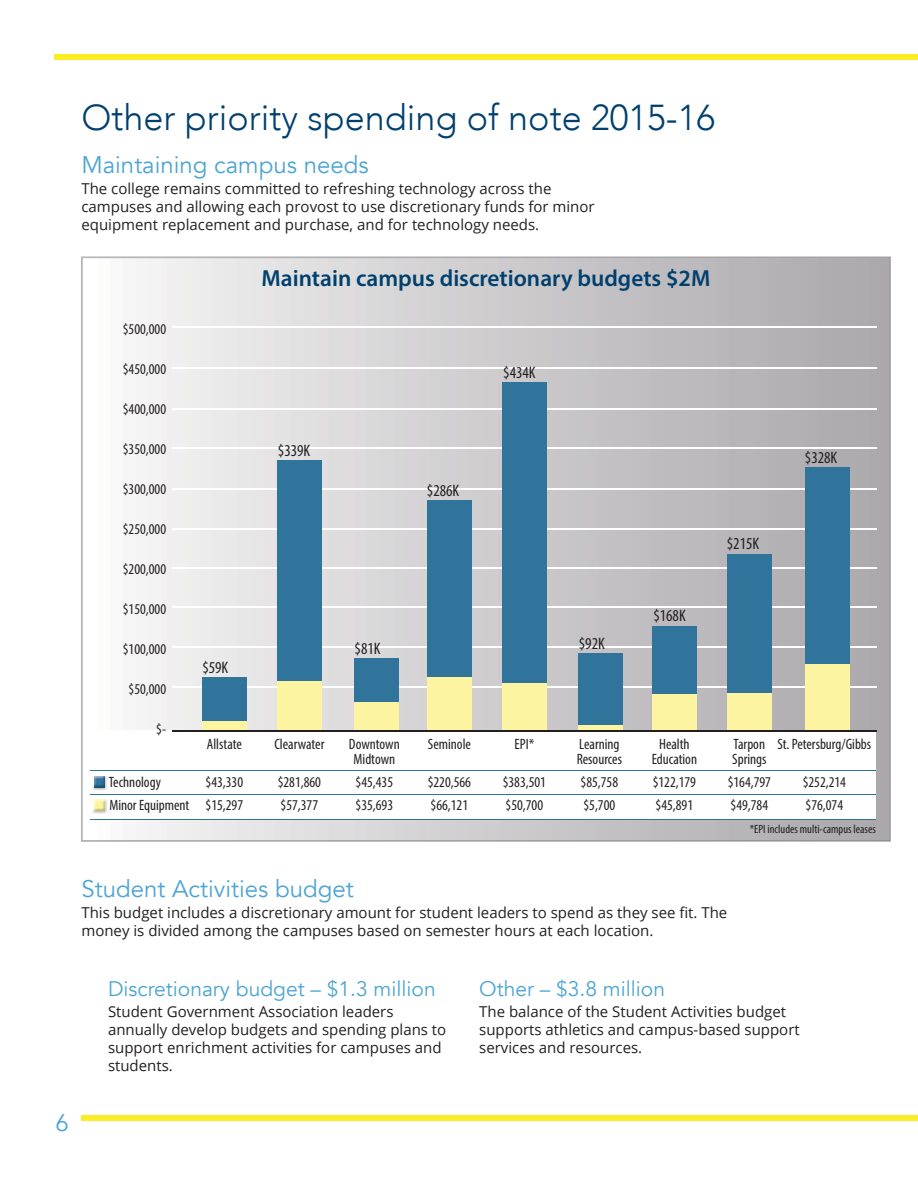
<style>
.page{position:relative;width:918px;height:1188px;background:#fff}
.page>*{position:absolute;margin:0;border:0;box-sizing:border-box;transform-origin:0 0}
.t1{font:300 36px "Avenir";color:#00406e}
.t2{font:24px "Avenir";color:#4ca5d3}
.t3{font:600 23.4px "Myriad Pro";color:#00406e}
.t4{font:21px "Avenir";color:#4ca5d3}
.t5{font:condensed 16.65px "Myriad Pro";color:#231f20}
.t6{font:15px/18px "Open Sans";color:#231f20}
.t7{font:condensed 15px "Myriad Pro";color:#231f20}
.t8{font:condensed 12px "Myriad Pro";color:#231f20}
</style>
<div class="page">
<div style="left:81px;top:1115px;width:837px;height:5px;background:#faed24"></div>
<div style="left:54px;top:54px;width:864px;height:6px;background:#faed24"></div>
<img style="left:82px;top:257px;width:808px;height:584px">
<hr style="left:172px;top:327px;width:706px;height:1px;background:#fff">
<hr style="left:172px;top:686px;width:706px;height:2px;background:#fff">
<hr style="left:172px;top:646px;width:706px;height:2px;background:#fff">
<hr style="left:172px;top:607px;width:706px;height:1px;background:#fff">
<hr style="left:172px;top:567px;width:706px;height:1px;background:#fff">
<hr style="left:172px;top:528px;width:706px;height:2px;background:#fff">
<hr style="left:172px;top:488px;width:706px;height:2px;background:#fff">
<hr style="left:172px;top:448px;width:706px;height:1px;background:#fff">
<hr style="left:172px;top:408px;width:706px;height:1px;background:#fff">
<hr style="left:172px;top:367px;width:706px;height:2px;background:#fff">
<div style="left:202px;top:721px;width:46px;height:10px;background:#fcf4a1"></div>
<div style="left:202px;top:678px;width:46px;height:43px;background:#30749c"></div>
<div style="left:277px;top:679px;width:45px;height:53px;background:#fcf4a1"></div>
<div style="left:277px;top:460px;width:45px;height:220px;background:#30749c"></div>
<div style="left:354px;top:699px;width:45px;height:33px;background:#fcf4a1"></div>
<div style="left:354px;top:658px;width:45px;height:43px;background:#30749c"></div>
<div style="left:427px;top:676px;width:45px;height:56px;background:#fcf4a1"></div>
<div style="left:427px;top:500px;width:45px;height:176px;background:#30749c"></div>
<div style="left:502px;top:683px;width:46px;height:49px;background:#fcf4a1"></div>
<div style="left:502px;top:382px;width:46px;height:301px;background:#30749c"></div>
<svg style="left:578px;top:725px;width:45px;height:6px"></svg>
<div style="left:578px;top:653px;width:45px;height:72px;background:#30749c"></div>
<div style="left:652px;top:694px;width:46px;height:38px;background:#fcf4a1"></div>
<div style="left:652px;top:626px;width:46px;height:68px;background:#30749c"></div>
<div style="left:727px;top:691px;width:45px;height:41px;background:#fcf4a1"></div>
<div style="left:727px;top:554px;width:45px;height:138px;background:#30749c"></div>
<div style="left:805px;top:664px;width:45px;height:68px;background:#fcf4a1"></div>
<div style="left:805px;top:468px;width:45px;height:196px;background:#30749c"></div>
<div style="left:85px;top:731px;width:791px;height:88px;background:#fff"></div>
<hr style="left:91px;top:770px;width:785px;height:1px;background:#30749c">
<hr style="left:91px;top:794px;width:785px;height:1px;background:#30749c">
<hr style="left:91px;top:819px;width:785px;height:1px;background:#30749c">
<img style="left:92px;top:788px;width:15px;height:2px">
<img style="left:105px;top:776px;width:2px;height:12px">
<svg style="left:93px;top:776px;width:12px;height:12px"></svg>
<img style="left:92px;top:811px;width:15px;height:3px">
<img style="left:94px;top:799px;width:13px;height:12px">
<svg style="left:93px;top:800px;width:12px;height:11px"></svg>
<hr style="left:172px;top:731px;width:706px;height:1px;background:#231f20">
<h1 class="t1" style="left:81px;top:97px;width:635px">Other priority spending of note 2015-16</h1>
<h2 class="t2" style="left:81px;top:150px;width:289px">Maintaining campus needs</h2>
<p class="t6" style="left:81px;top:179px;width:515px">The college remains committed to refreshing technology across the campuses and allowing each provost to use discretionary funds for minor equipment replacement and purchase, and for technology needs.</p>
<p class="t7" style="left:123px;top:320px;width:45px">$500,000</p>
<p class="t7" style="left:123px;top:360px;width:45px">$450,000</p>
<p class="t7" style="left:123px;top:400px;width:45px">$400,000</p>
<p class="t7" style="left:123px;top:440px;width:45px">$350,000</p>
<p class="t7" style="left:123px;top:480px;width:45px">$300,000</p>
<p class="t7" style="left:123px;top:520px;width:45px">$250,000</p>
<p class="t7" style="left:123px;top:560px;width:45px">$200,000</p>
<p class="t7" style="left:123px;top:600px;width:45px">$150,000</p>
<p class="t7" style="left:123px;top:640px;width:45px">$100,000</p>
<p class="t7" style="left:129px;top:680px;width:39px">$50,000</p>
<p class="t7" style="left:156px;top:720px;width:11px">$-</p>
<h3 class="t3" style="left:262px;top:264px;width:450px">Maintain campus discretionary budgets $2M</h3>
<p class="t5" style="left:202px;top:658px;width:27px">$59K</p>
<p class="t5" style="left:278px;top:441px;width:34px">$339K</p>
<p class="t5" style="left:427px;top:481px;width:34px">$286K</p>
<p class="t5" style="left:503px;top:363px;width:34px">$434K</p>
<p class="t5" style="left:355px;top:638px;width:27px">$81K</p>
<p class="t5" style="left:579px;top:633px;width:27px">$92K</p>
<p class="t5" style="left:653px;top:605px;width:34px">$168K</p>
<p class="t5" style="left:727px;top:534px;width:34px">$215K</p>
<p class="t5" style="left:805px;top:448px;width:34px">$328K</p>
<p class="t7" style="left:207px;top:735px;width:36px">Allstate</p>
<p class="t7" style="left:274px;top:735px;width:51px">Clearwater</p>
<p class="t7" style="left:349px;top:735px;width:52px">Downtown</p>
<p class="t7" style="left:428px;top:735px;width:45px">Seminole</p>
<p class="t7" style="left:514px;top:735px;width:21px">EPI*</p>
<p class="t7" style="left:579px;top:735px;width:42px">Learning</p>
<p class="t7" style="left:659px;top:735px;width:32px">Health</p>
<p class="t7" style="left:734px;top:735px;width:139px">Tarpon St. Petersburg/Gibbs</p>
<p class="t7" style="left:354px;top:750px;width:43px">Midtown</p>
<p class="t7" style="left:577px;top:750px;width:47px">Resources</p>
<p class="t7" style="left:652px;top:750px;width:47px">Education</p>
<p class="t7" style="left:732px;top:750px;width:36px">Springs</p>
<p class="t7" style="left:109px;top:773px;width:54px">Technology</p>
<p class="t7" style="left:206px;top:773px;width:39px">$43,330</p>
<p class="t7" style="left:278px;top:773px;width:45px">$281,860</p>
<p class="t7" style="left:356px;top:773px;width:39px">$45,435</p>
<p class="t7" style="left:428px;top:773px;width:45px">$220,566</p>
<p class="t7" style="left:503px;top:773px;width:45px">$383,501</p>
<p class="t7" style="left:581px;top:773px;width:39px">$85,758</p>
<p class="t7" style="left:653px;top:773px;width:45px">$122,179</p>
<p class="t7" style="left:728px;top:773px;width:45px">$164,797</p>
<p class="t7" style="left:803px;top:773px;width:45px">$252,214</p>
<p class="t7" style="left:109px;top:796px;width:135px">Minor Equipment $15,297</p>
<p class="t7" style="left:281px;top:796px;width:39px">$57,377</p>
<p class="t7" style="left:356px;top:796px;width:39px">$35,693</p>
<p class="t7" style="left:431px;top:796px;width:39px">$66,121</p>
<p class="t7" style="left:506px;top:796px;width:39px">$50,700</p>
<p class="t7" style="left:584px;top:796px;width:33px">$5,700</p>
<p class="t7" style="left:656px;top:796px;width:39px">$45,891</p>
<p class="t7" style="left:731px;top:796px;width:39px">$49,784</p>
<p class="t7" style="left:806px;top:796px;width:39px">$76,074</p>
<p class="t8" style="left:750px;top:821px;width:128px">*EPI includes multi-campus leases</p>
<h2 class="t2" style="left:81px;top:875px;width:274px">Student Activities budget</h2>
<p class="t6" style="left:81px;top:904px;width:647px">This budget includes a discretionary amount for student leaders to spend as they see fit. The money is divided among the campuses based on semester hours at each location.</p>
<h3 class="t4" style="left:108px;top:976px;width:329px">Discretionary budget – $1.3 million</h3>
<p class="t6" style="left:108px;top:1002px;width:340px">Student Government Association leaders annually develop budgets and spending plans to support enrichment activities for campuses and students.</p>
<h3 class="t4" style="left:479px;top:976px;width:187px">Other – $3.8 million</h3>
<p class="t6" style="left:479px;top:1002px;width:322px">The balance of the Student Activities budget supports athletics and campus-based support services and resources.</p>
<h2 class="t2" style="left:56px;top:1108px;width:15px">6</h2>
</div>
